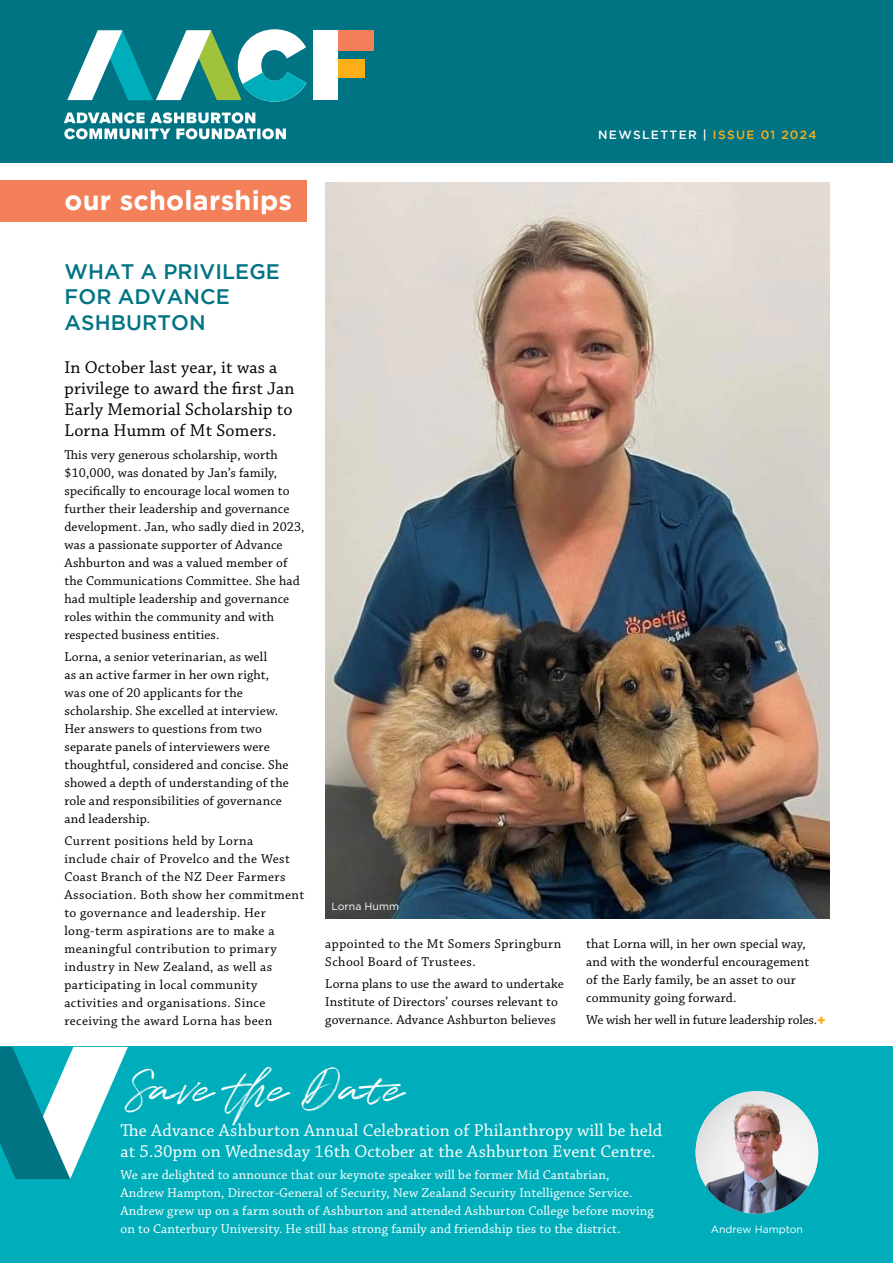
<style>
.page{position:relative;width:893px;height:1263px;background:#fff}
.page>*{position:absolute;margin:0;border:0;box-sizing:border-box;transform-origin:0 0}
._1_TITLE{font:48px "Quentin";color:#fff}
._2_Text{font:700 27px "Gotham";letter-spacing:.01em;color:#fff}
._1_TITLE-2{font:500 21px/25.5px "Gotham";letter-spacing:.005em;color:#007483}
.first_words{font:18px/21px "Chaparral Pro";letter-spacing:.01em;color:#fff}
.first_words-2{font:18px/21px "Chaparral Pro";letter-spacing:.01em;color:#000}
._2_Text-2{font:13.5px/18px "Chaparral Pro";letter-spacing:.01em;color:#000}
._2_Text-3{font:13.5px/18px "Chaparral Pro";letter-spacing:.03em;color:#000}
._2_Text-4{font:13.5px/18px "Chaparral Pro";letter-spacing:.01em;color:#fff}
._2_Text-5{font:13.5px "Chaparral Pro";letter-spacing:-.01em;color:#000}
.t1{font:500 12px "Gotham";letter-spacing:.115em;color:#fff}
.t2{font:10.5px "Gotham";color:#fff}
.s1{color:#fcaf17}
.s2{font-family:"Gotham";font-weight:900;color:#fcaf17}
</style>
<div class="page">
<div style="left:0;top:0;width:893px;height:162px;background:#007483"></div>
<div style="left:0;top:181px;width:306px;height:41px;background:#f48059"></div>
<svg style="left:64px;top:112px;width:222px;height:27px"></svg>
<div style="left:337px;top:59px;width:28px;height:19px;background:#fcaf17"></div>
<div style="left:313px;top:30px;width:60px;height:21px;background:#f48059"></div>
<div style="left:313px;top:30px;width:24px;height:70px;background:#fff"></div>
<svg style="left:67px;top:29px;width:240px;height:73px"></svg>
<img style="left:325px;top:183px;width:505px;height:735px">
<div style="left:0;top:1047px;width:893px;height:216px;background:#00aebb"></div>
<svg style="left:0;top:1047px;width:128px;height:132px"></svg>
<img style="left:696px;top:1091px;width:122px;height:123px;border-radius:61px">
<p class="_2_Text" style="left:64px;top:185px;width:229px">our scholarships</p>
<p class="_1_TITLE-2" style="left:65px;top:258px;width:217px">WHAT A PRIVILEGE<br>FOR ADVANCE<br>ASHBURTON</p>
<p class="first_words-2" style="left:64px;top:358px;width:231px">In October last year, it was a privilege to award the first Jan<br>Early Memorial Scholarship to<br>Lorna Humm of Mt Somers.</p>
<p class="_2_Text-2" style="left:64px;top:446px;width:242px">This very generous scholarship, worth $10,000, was donated by Jan’s family, specifically to encourage local women to further their leadership and governance development. Jan, who sadly died in 2023, was a passionate supporter of Advance Ashburton and was a valued member of the Communications Committee. She had had multiple leadership and governance roles within the community and with respected business entities.</p>
<p class="_2_Text-2" style="left:64px;top:648px;width:226px">Lorna, a senior veterinarian, as well<br>as an active farmer in her own right, was one of 20 applicants for the scholarship. She excelled at interview.<br>Her answers to questions from two separate panels of interviewers were thoughtful, considered and concise. She showed a depth of understanding of the role and responsibilities of governance and leadership.</p>
<p class="_2_Text-3" style="left:64px;top:832px;width:241px">Current positions held by Lorna<br>include chair of Provelco and the West Coast Branch of the NZ Deer Farmers Association. Both show her commitment to governance and leadership. Her long-term aspirations are to make a meaningful contribution to primary industry in New Zealand, as well as participating in local community activities and organisations. Since receiving the award Lorna has been</p>
<p class="t2" style="left:331px;top:899px;width:69px">Lorna Humm</p>
<p class="_2_Text-3" style="left:325px;top:935px;width:238px">appointed to the Mt Somers Springburn<br>School Board of Trustees.</p>
<p class="_2_Text-2" style="left:325px;top:975px;width:240px">Lorna plans to use the award to undertake<br>Institute of Directors’ courses relevant to governance. Advance Ashburton believes</p>
<p class="t1" style="left:598px;top:128px;width:220px">NEWSLETTER | <span class="s1">ISSUE 01 2024</span></p>
<p class="_2_Text-2" style="left:586px;top:935px;width:224px">that Lorna will, in her own special way, and with the wonderful encouragement of the Early family, be an asset to our community going forward.</p>
<p class="_2_Text-5" style="left:586px;top:1012px;width:241px">We wish her well in future leadership roles.<span class="s2">+</span></p>
<p class="_1_TITLE" style="left:124px;top:1057px;width:288px">Save the Date</p>
<p class="first_words" style="left:120px;top:1121px;width:543px">The Advance Ashburton Annual Celebration of Philanthropy will be held at 5.30pm on Wednesday 16th October at the Ashburton Event Centre.</p>
<p class="_2_Text-4" style="left:120px;top:1167px;width:535px">We are delighted to announce that our keynote speaker will be former Mid Cantabrian, Andrew Hampton, Director-General of Security, New Zealand Security Intelligence Service.<br>Andrew grew up on a farm south of Ashburton and attended Ashburton College before moving on to Canterbury University. He still has strong family and friendship ties to the district.</p>
<p class="t2" style="left:711px;top:1223px;width:94px">Andrew Hampton</p>
</div>
